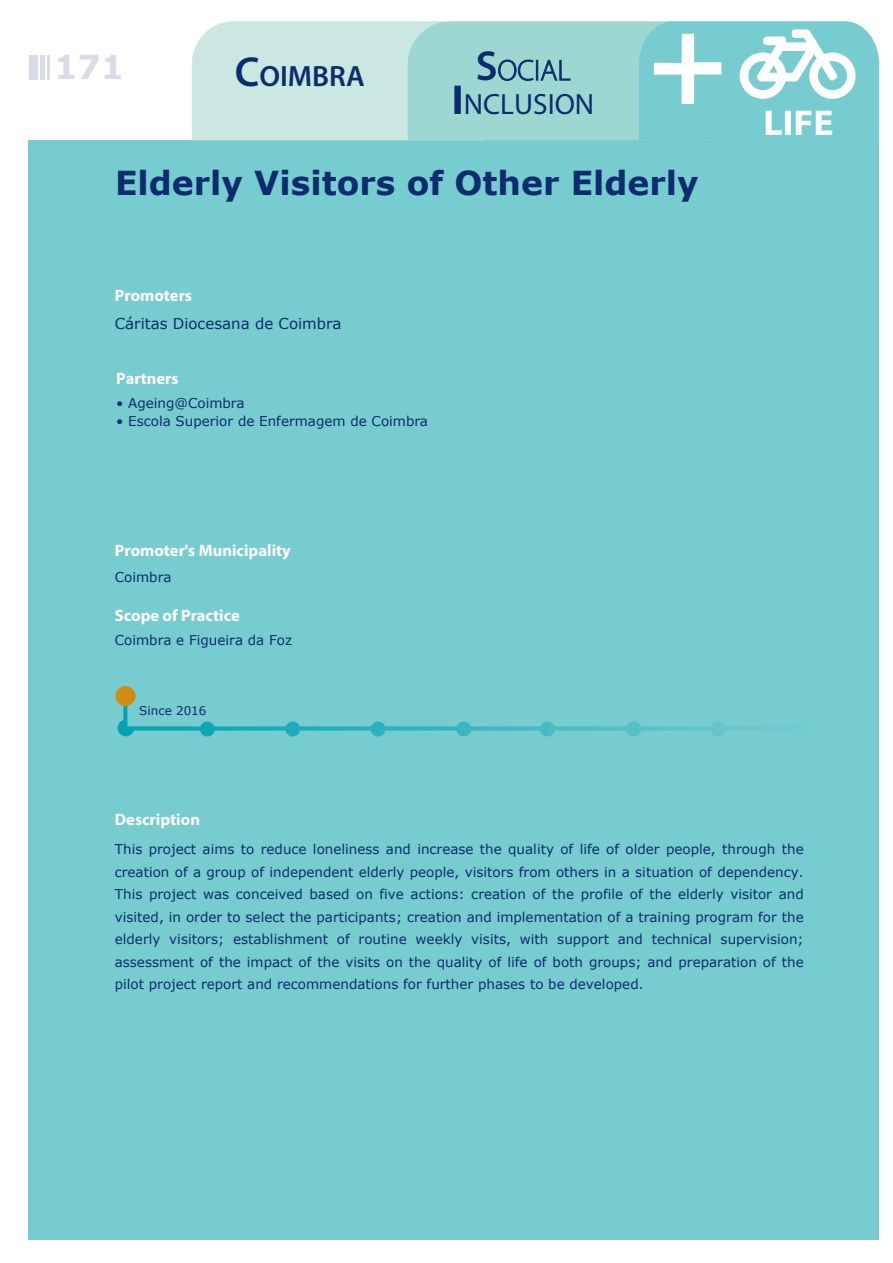
<style>
.page{position:relative;width:893px;height:1263px;background:#fff}
.page>*{position:absolute;margin:0;border:0;box-sizing:border-box;transform-origin:0 0}
.t1{font:700 36px "Myriad Pro";color:#fff;scale:1.05 1}
.t2{font:700 33px "Verdana";color:#0d2c6e}
.t3{font:700 33px "Verdana";color:#dadbe9}
.t4{font:29.4px/34px "Myriad Pro";color:#0d2c6e;text-align:center}
.t5{font:600 29.4px "Myriad Pro";color:#0d2c6e}
.t6{font:700 16.5px "Myriad Pro";color:#fff}
.t7{font:15px "Verdana";color:#0d2c6e}
.t8{font:13.5px/22.5px "Verdana";color:#0d2c6e;text-align:justify}
.t9{font:12px "Verdana";color:#0d2c6e}
.s1{font-size:42px}
.s2{font-weight:600;font-size:42px}
.s3{font-weight:300}
.s4{font-weight:700;font-size:42px}
</style>
<div class="page">
<div style="left:30px;top:55px;width:8px;height:24px;background:#dadbe9"></div>
<hr style="left:41px;top:55px;width:4px;height:24px;background:#dadbe9">
<hr style="left:47px;top:55px;width:3px;height:24px;background:#dadbe9">
<div style="left:29px;top:140px;width:850px;height:1099px;background:#77ccd0"></div>
<svg style="left:192px;top:21px;width:688px;height:120px;background:#a7dbd9"></svg>
<svg style="left:123px;top:706px;width:4px;height:13px"></svg>
<svg style="left:135px;top:726px;width:631px;height:5px;background:#40b8c2"></svg>
<svg style="left:117px;top:719px;width:18px;height:18px"></svg>
<div style="left:201px;top:722px;width:13px;height:13px;background:#0fa8b6;border-radius:50%"></div>
<div style="left:200px;top:721px;width:15px;height:15px;border:2px solid #00a3b3;border-radius:50%"></div>
<div style="left:117px;top:687px;width:17px;height:18px;background:#d38b13;border-radius:50%"></div>
<div style="left:115px;top:686px;width:21px;height:20px;border:3px solid #d38b13;border-radius:50%"></div>
<div style="left:286px;top:722px;width:13px;height:13px;background:#1dadba;border-radius:50%"></div>
<div style="left:285px;top:721px;width:15px;height:15px;border:2px solid #00a3b3;border-radius:50%"></div>
<div style="left:371px;top:722px;width:14px;height:13px;background:#2cb2bd;border-radius:50%"></div>
<div style="left:371px;top:721px;width:15px;height:15px;border:2px solid #00a3b3;border-radius:50%"></div>
<div style="left:457px;top:722px;width:13px;height:13px;background:#3ab7c1;border-radius:50%"></div>
<div style="left:456px;top:721px;width:15px;height:15px;border:2px solid #00a3b3;border-radius:50%"></div>
<div style="left:541px;top:722px;width:13px;height:13px;background:#48bbc4;border-radius:50%"></div>
<div style="left:540px;top:721px;width:15px;height:15px;border:2px solid #00a3b3;border-radius:50%"></div>
<div style="left:627px;top:722px;width:13px;height:13px;background:#56c0c8;border-radius:50%"></div>
<div style="left:626px;top:721px;width:15px;height:15px;border:2px solid #00a3b3;border-radius:50%"></div>
<div style="left:712px;top:722px;width:13px;height:13px;background:#64c5cb;border-radius:50%"></div>
<div style="left:711px;top:721px;width:15px;height:15px;border:2px solid #00a3b3;border-radius:50%"></div>
<div style="left:796px;top:722px;width:13px;height:13px;background:#73cacf;border-radius:50%"></div>
<div style="left:795px;top:721px;width:15px;height:15px;border:2px solid #00a3b3;border-radius:50%"></div>
<h2 class="t3" style="left:54px;top:44px;width:72px">171</h2>
<h3 class="t5" style="left:235px;top:57px;width:132px"><span class="s1">C</span>OIMBRA</h3>
<h3 class="t4" style="left:452px;top:53px;width:144px"><span class="s2">S</span><span class="s3">OCIAL<br></span><span class="s4">I</span>NCLUSION</h3>
<h2 class="t2" style="left:115px;top:160px;width:585px">Elderly Visitors of Other Elderly</h2>
<p class="t6" style="left:115px;top:284px;width:79px">Promoters</p>
<p class="t7" style="left:115px;top:313px;width:228px">Cáritas Diocesana de Coimbra</p>
<p class="t6" style="left:116px;top:367px;width:64px">Partners</p>
<p class="t8" style="left:116px;top:392px;width:130px">• Ageing@Coimbra</p>
<p class="t8" style="left:116px;top:410px;width:313px">• Escola Superior de Enfermagem de Coimbra</p>
<p class="t6" style="left:115px;top:539px;width:178px">Promoter's Municipality</p>
<p class="t8" style="left:115px;top:565px;width:58px">Coimbra</p>
<p class="t6" style="left:115px;top:604px;width:127px">Scope of Practice</p>
<p class="t8" style="left:115px;top:629px;width:179px">Coimbra e Figueira da Foz</p>
<p class="t9" style="left:139px;top:702px;width:69px">Since 2016</p>
<h1 class="t1" style="left:763px;top:100px;width:68px">LIFE</h1>
<p class="t6" style="left:115px;top:808px;width:87px">Description</p>
<p class="t8" style="left:115px;top:838px;width:690px">This project aims to reduce loneliness and increase the quality of life of older people, through the creation of a group of independent elderly people, visitors from others in a situation of dependency.<br>This project was conceived based on five actions: creation of the profile of the elderly visitor and visited, in order to select the participants; creation and implementation of a training program for the elderly visitors; establishment of routine weekly visits, with support and technical supervision; assessment of the impact of the visits on the quality of life of both groups; and preparation of the pilot project report and recommendations for further phases to be developed.</p>
</div>
